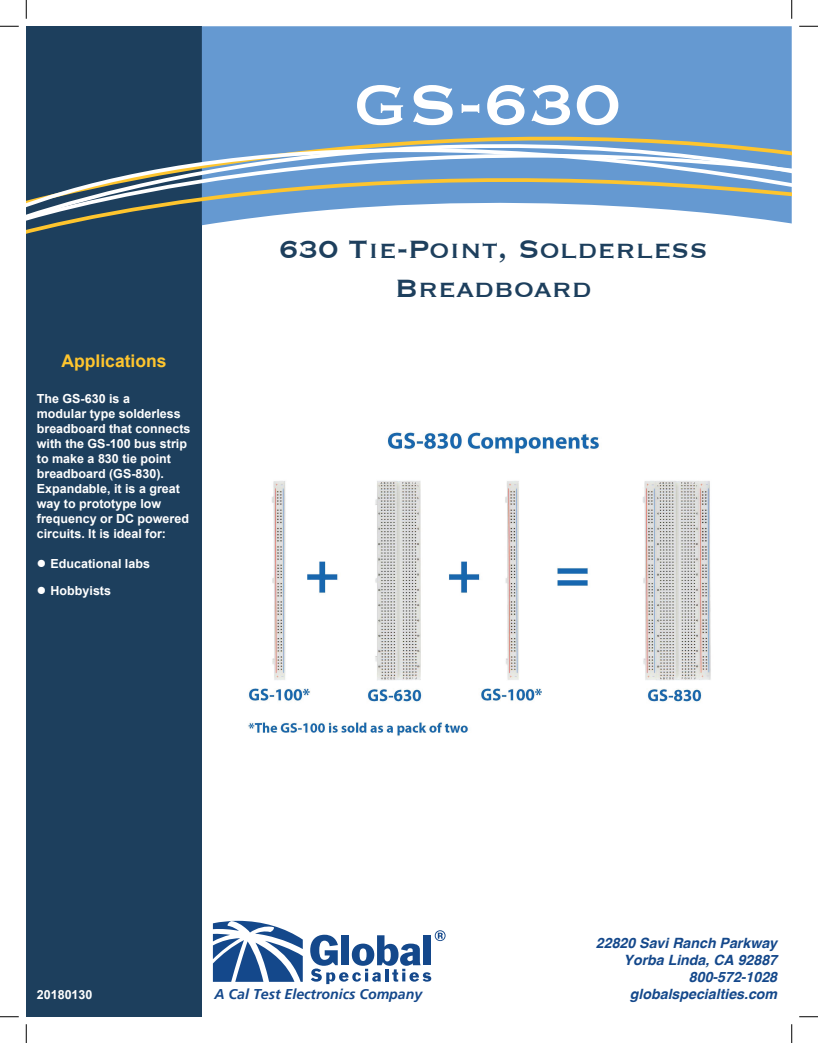
<style>
.page{position:relative;width:818px;height:1043px;background:#fff}
.page>*{position:absolute;margin:0;border:0;box-sizing:border-box;transform-origin:0 0}
.t1{font:75px "Copperplate";color:#fff}
.t2{font:32.5px/39px "Copperplate";color:#1d3f5d;text-align:center}
.t3{font:700 17.5px "Arial";color:#fec52e}
.t4{font:italic 700 14.12px/17px "Helvetica";color:#14488b;text-align:right}
.t5{font:italic 700 14.12px "Frutiger LT";color:#14488b}
.t6{font:700 12.5px/15px "Arial";color:#fff}
</style>
<div class="page">
<div style="left:26px;top:26px;width:176px;height:990px;background:#1d3f5d"></div>
<svg style="left:310px;top:930px;width:135px;height:54px"></svg>
<svg style="left:213px;top:920px;width:90px;height:61px"></svg>
<div style="left:202px;top:26px;width:589px;height:56px;background:#6599d1"></div>
<svg style="left:26px;top:82px;width:765px;height:151px"></svg>
<svg style="left:26px;top:83px;width:765px;height:141px"></svg>
<img style="left:248px;top:432px;width:463px;height:304px">
<svg style="left:0;top:25px;width:19px;height:2px"></svg>
<svg style="left:799px;top:25px;width:19px;height:2px"></svg>
<svg style="left:0;top:1016px;width:19px;height:1px"></svg>
<svg style="left:799px;top:1016px;width:19px;height:1px"></svg>
<svg style="left:25px;top:0;width:2px;height:19px"></svg>
<svg style="left:25px;top:1024px;width:2px;height:18px"></svg>
<svg style="left:791px;top:0;width:1px;height:19px"></svg>
<svg style="left:791px;top:1024px;width:1px;height:18px"></svg>
<h3 class="t3" style="left:61px;top:349px;width:107px">Applications</h3>
<p class="t6" style="left:37px;top:392px;width:155px">The GS-630 is a<br>modular type solderless breadboard that connects with the GS-100 bus strip to make a 830 tie point breadboard (GS-830).<br>Expandable, it is a great way to prototype low frequency or DC powered circuits. It is ideal for:</p>
<p class="t6" style="left:51px;top:551px;width:101px;line-height:26.2px">Educational labs<br>Hobbyists</p>
<h1 class="t1" style="left:354px;top:56px;width:268px">GS-630</h1>
<h2 class="t2" style="left:279px;top:228px;width:430px">630 Tie-Point, Solderless<br>Breadboard</h2>
<p class="t6" style="left:37px;top:987px;width:57px">20180130</p>
<p class="t5" style="left:214px;top:986px;width:209px">A Cal Test Electronics Company</p>
<p class="t4" style="left:596px;top:934px;width:183px">22820 Savi Ranch Parkway<br>Yorba Linda, CA 92887<br>800-572-1028 globalspecialties.com</p>
</div>
